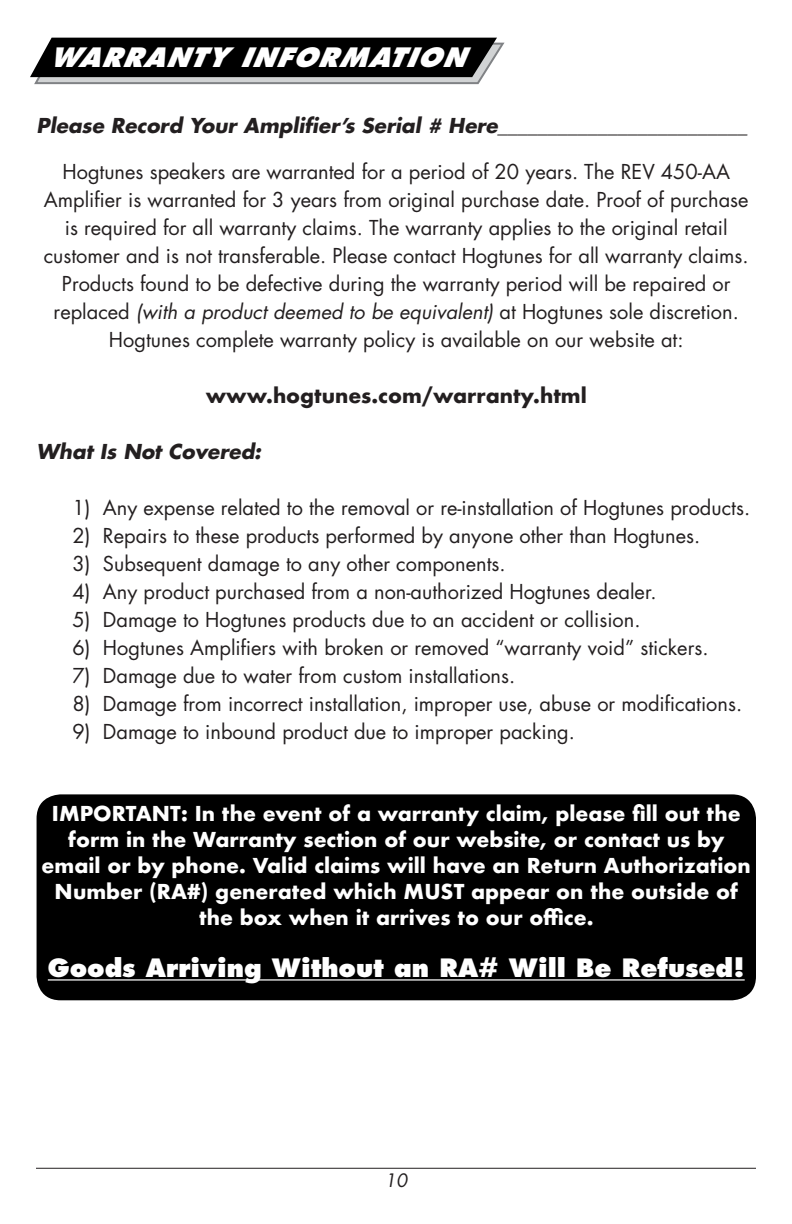
<style>
.page{position:relative;width:792px;height:1224px;background:#fff}
.page>*{position:absolute;margin:0;border:0;box-sizing:border-box;transform-origin:0 0}
.t1{font:italic 800 26px "Futura";letter-spacing:.05em;color:#fff}
.t2{font:800 24.6px "Futura";color:#fff}
.t3{font:20px/28px "Futura";color:#231f20;text-align:center}
.t4{font:700 20px/26px "Futura";color:#fff;text-align:center}
.t5{font:italic 700 20px "Futura";color:#231f20}
.t6{font:700 20px "Futura";color:#231f20}
.t7{font:italic 18px "Futura";color:#231f20}
.s1{font-style:italic}
</style>
<div class="page">
<div style="left:37px;top:794px;width:719px;height:206px;background:#000;border-radius:24px"></div>
<svg style="left:30px;top:38px;width:475px;height:47px;background:#2d2e2e"></svg>
<hr style="left:48px;top:979px;width:697px;height:2px;background:#fff">
<hr style="left:36px;top:1168px;width:720px;height:1px;background:#231f20">
<h1 class="t1" style="left:49px;top:41px;width:417px">WARRANTY INFORMATION</h1>
<p class="t5" style="left:37px;top:113px;width:713px">Please Record Your Amplifier’s Serial # Here_________________________</p>
<p class="t3" style="left:44px;top:158px;width:707px">Hogtunes speakers are warranted for a period of 20 years. The REV 450-AA Amplifier is warranted for 3 years from original purchase date. Proof of purchase is required for all warranty claims. The warranty applies to the original retail customer and is not transferable. Please contact Hogtunes for all warranty claims.<br>Products found to be defective during the warranty period will be repaired or replaced <span class="s1">(with a product deemed to be equivalent)</span> at Hogtunes sole discretion.<br>Hogtunes complete warranty policy is available on our website at:</p>
<p class="t6" style="left:206px;top:382px;width:383px">www.hogtunes.com/warranty.html</p>
<p class="t5" style="left:37px;top:439px;width:226px">What Is Not Covered:</p>
<p class="t3" style="left:73px;top:494px;width:679px">1) Any expense related to the removal or re-installation of Hogtunes products.</p>
<p class="t3" style="left:73px;top:522px;width:629px">2) Repairs to these products performed by anyone other than Hogtunes.</p>
<p class="t3" style="left:73px;top:550px;width:435px">3) Subsequent damage to any other components.</p>
<p class="t3" style="left:73px;top:578px;width:586px">4) Any product purchased from a non-authorized Hogtunes dealer.</p>
<p class="t3" style="left:73px;top:606px;width:570px">5) Damage to Hogtunes products due to an accident or collision.</p>
<p class="t3" style="left:73px;top:634px;width:637px">6) Hogtunes Amplifiers with broken or removed “warranty void” stickers.</p>
<p class="t3" style="left:73px;top:662px;width:444px">7) Damage due to water from custom installations.</p>
<p class="t3" style="left:73px;top:690px;width:671px">8) Damage from incorrect installation, improper use, abuse or modifications.</p>
<p class="t3" style="left:73px;top:718px;width:504px">9) Damage to inbound product due to improper packing.</p>
<p class="t4" style="left:42px;top:801px;width:711px">IMPORTANT: In the event of a warranty claim, please fill out the form in the Warranty section of our website, or contact us by email or by phone. Valid claims will have an Return Authorization Number (RA#) generated which MUST appear on the outside of the box when it arrives to our office.</p>
<p class="t2" style="left:48px;top:953px;width:698px">Goods Arriving Without an RA# Will Be Refused!</p>
<p class="t7" style="left:385px;top:1169px;width:24px">10</p>
</div>
